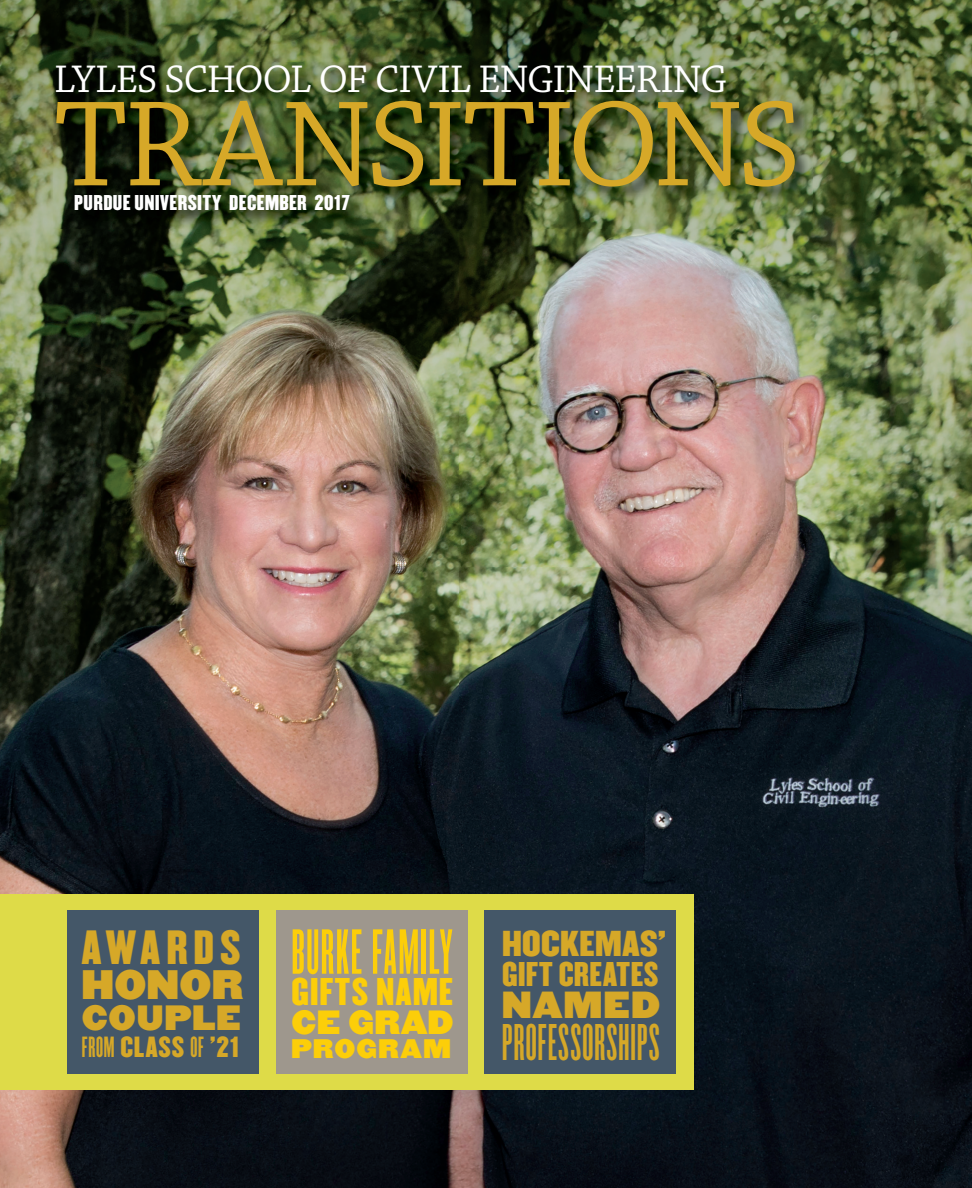
<style>
.page{position:relative;width:972px;height:1188px;background:#fff}
.page>*{position:absolute;margin:0;border:0;box-sizing:border-box;transform-origin:0 0}
.t1{font:127.95px "Chaparral Pro";letter-spacing:-.035em;color:#d6a828}
.t2{font:55.5px "Champion HTF Flyweight";letter-spacing:.03em;color:#fcce09}
.t3{font:45px "Champion HTF Flyweight";letter-spacing:.025em;color:#d6a828}
.t4{font:42px "Champion HTF Welterweight";letter-spacing:.14em;color:#d6a828}
.t5{font:40.65px "Chaparral Pro";letter-spacing:-.025em;color:#fff}
.t6{font:36px "Champion HTF Heavyweight";letter-spacing:.015em;color:#d6a828}
.t7{font:33.75px "Champion HTF Welterweight";letter-spacing:.03em;color:#fcce09}
.t8{font:33px "Champion HTF Heavyweight";letter-spacing:.04em;color:#d6a828}
.t9{font:31.5px "Champion HTF Middleweight";letter-spacing:.005em;color:#d6a828}
.t10{font:30.75px "Champion HTF Heavyweight";letter-spacing:.03em;color:#d6a828}
.t11{font:30px "Champion HTF Welterweight";letter-spacing:.01em;color:#d6a828}
.t12{font:29.4px "Champion HTF Heavyweight";letter-spacing:.025em;color:#fcce09}
.t13{font:25.5px "Champion HTF Welterweight";letter-spacing:.035em;color:#d6a828}
.t14{font:23.55px "Champion HTF Heavyweight";letter-spacing:.055em;color:#fcce09}
.t15{font:18.75px "Champion HTF Welterweight";letter-spacing:.02em;color:#fff}
.s1{font-family:"Champion HTF Bantamweight"}
</style>
<div class="page">
<img style="left:0;top:0;width:972px;height:103px">
<img style="left:0;top:103px;width:102px;height:1085px">
<img style="left:768px;top:103px;width:204px;height:1085px">
<img style="left:102px;top:229px;width:666px;height:959px">
<div style="left:0;top:894px;width:693px;height:196px;background:#dedb48"></div>
<div style="left:68px;top:911px;width:191px;height:163px;background:#445768"></div>
<div style="left:276px;top:911px;width:191px;height:163px;background:#9e978d"></div>
<div style="left:484px;top:910px;width:192px;height:163px;background:#445768"></div>
<img style="left:53px;top:62px;width:760px;height:167px">
<p class="t5" style="left:54px;top:56px;width:675px">LYLES SCHOOL OF CIVIL ENGINEERING</p>
<h1 class="t1" style="left:54px;top:74px;width:749px">TRANSITIONS</h1>
<p class="t15" style="left:74px;top:190px;width:277px">PURDUE UNIVERSITY DECEMBER 2017</p>
<p class="t4" style="left:82px;top:919px;width:160px">AWARDS</p>
<p class="t6" style="left:82px;top:961px;width:162px">HONOR</p>
<p class="t10" style="left:82px;top:997px;width:161px">COUPLE</p>
<p class="t13" style="left:82px;top:1030px;width:160px"><span class="s1">FROM</span> CLASS <span class="s1">OF</span> '21</p>
<h2 class="t2" style="left:292px;top:917px;width:162px">BURKE FAMILY</h2>
<p class="t7" style="left:292px;top:969px;width:163px">GIFTS NAME</p>
<p class="t12" style="left:292px;top:1002px;width:164px">CE GRAD</p>
<p class="t14" style="left:292px;top:1033px;width:161px">PROGRAM</p>
<p class="t9" style="left:502px;top:922px;width:165px">HOCKEMAS'</p>
<p class="t11" style="left:502px;top:954px;width:158px">GIFT CREATES</p>
<p class="t8" style="left:502px;top:982px;width:160px">NAMED</p>
<p class="t3" style="left:502px;top:1014px;width:159px">PROFESSORSHIPS</p>
</div>
